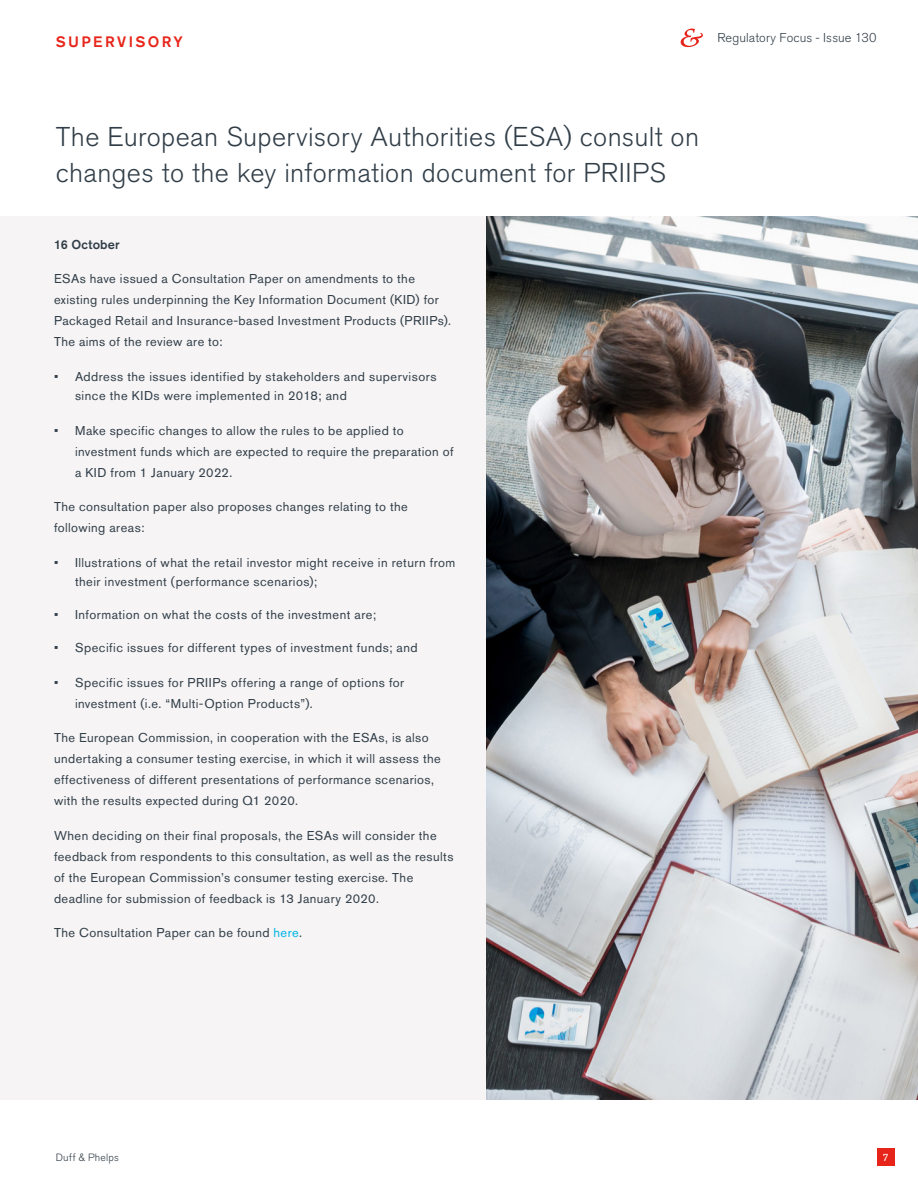
<style>
.page{position:relative;width:918px;height:1188px;background:#fff}
.page>*{position:absolute;margin:0;border:0;box-sizing:border-box;transform-origin:0 0}
.Article_Title{font:300 27px/36px "Akzidenz Grotesk BQ";letter-spacing:.015em;color:#313e48}
.Heading{font:500 15px "Akzidenz Grotesk BQ";letter-spacing:.16em;color:#e72419}
.Body_Text{font:12.75px/21px "Akzidenz Grotesk BQ";letter-spacing:.035em;color:#313e48}
.t1{font:300 12.75px "Akzidenz Grotesk BQ";letter-spacing:.01em;color:#313e48}
.Sub-Heading{font:500 12.75px "Akzidenz Grotesk BQ";letter-spacing:.015em;color:#313e48}
.t2{font:300 10.5px "Akzidenz Grotesk BQ";letter-spacing:.02em;color:#313e48}
.t3{font:10.5px "Akzidenz Grotesk BQ";color:#fff}
.s1{color:#00b5e6}
</style>
<div class="page">
<svg style="left:681px;top:29px;width:22px;height:18px"></svg>
<div style="left:877px;top:1148px;width:18px;height:18px;background:#e72419"></div>
<div style="left:0;top:216px;width:918px;height:884px;background:#f6f4f5"></div>
<img style="left:486px;top:216px;width:432px;height:884px">
<p class="Heading" style="left:56px;top:33px;width:129px">SUPERVISORY</p>
<p class="t1" style="left:717px;top:31px;width:161px">Regulatory Focus - Issue 130</p>
<p class="Article_Title" style="left:56px;top:119px;width:645px">The European Supervisory Authorities (ESA) consult on changes to the key information document for PRIIPS</p>
<p class="Sub-Heading" style="left:54px;top:236px;width:67px">16 October</p>
<p class="Body_Text" style="left:54px;top:268px;width:399px">ESAs have issued a Consultation Paper on amendments to the existing rules underpinning the Key Information Document (KID) for Packaged Retail and Insurance-based Investment Products (PRIIPs).<br>The aims of the review are to:</p>
<p class="Body_Text" style="left:75px;top:366px;width:363px;line-height:19.5px;text-indent:-21px">• Address the issues identified by stakeholders and supervisors since the KIDs were implemented in 2018; and</p>
<p class="Body_Text" style="left:75px;top:419px;width:380px;text-indent:-21px">• Make specific changes to allow the rules to be applied to investment funds which are expected to require the preparation of a KID from 1 January 2022.</p>
<p class="Body_Text" style="left:54px;top:496px;width:355px">The consultation paper also proposes changes relating to the following areas:</p>
<p class="Body_Text" style="left:75px;top:552px;width:382px;line-height:19.5px;text-indent:-21px">• Illustrations of what the retail investor might receive in return from their investment (performance scenarios);</p>
<p class="Body_Text" style="left:54px;top:604px;width:324px">• Information on what the costs of the investment are;</p>
<p class="Body_Text" style="left:54px;top:637px;width:365px">• Specific issues for different types of investment funds; and</p>
<p class="Body_Text" style="left:75px;top:671px;width:331px;text-indent:-21px">• Specific issues for PRIIPs offering a range of options for investment (i.e. “Multi-Option Products”).</p>
<p class="Body_Text" style="left:54px;top:727px;width:388px">The European Commission, in cooperation with the ESAs, is also undertaking a consumer testing exercise, in which it will assess the effectiveness of different presentations of performance scenarios, with the results expected during Q1 2020.</p>
<p class="Body_Text" style="left:54px;top:824px;width:401px">When deciding on their final proposals, the ESAs will consider the feedback from respondents to this consultation, as well as the results of the European Commission’s consumer testing exercise. The deadline for submission of feedback is 13 January 2020.</p>
<p class="Body_Text" style="left:54px;top:922px;width:250px">The Consultation Paper can be found <span class="s1">here</span>.</p>
<p class="t2" style="left:56px;top:1152px;width:65px">Duff &amp; Phelps</p>
<p class="t3" style="left:883px;top:1151px;width:8px">7</p>
</div>
